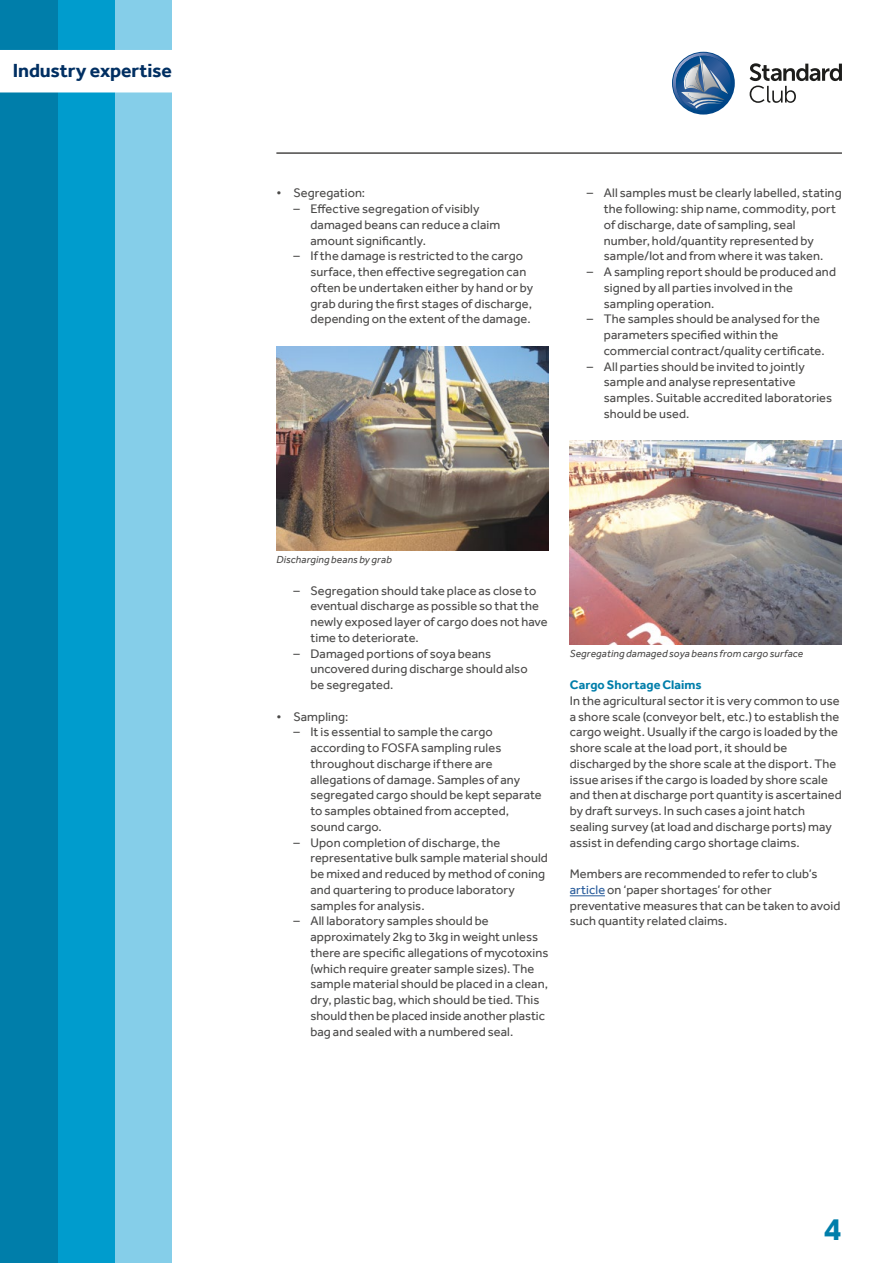
<style>
.page{position:relative;width:893px;height:1263px;background:#fff}
.page>*{position:absolute;margin:0;border:0;box-sizing:border-box;transform-origin:0 0}
.t1{font:700 33px "Effra";color:#007eaa}
.t2{font:700 19.5px "Effra";letter-spacing:-.005em;color:#002f62}
.t3{font:12.75px/15.8px "Effra";letter-spacing:.005em;color:#4a4948}
.t4{font:700 12.75px "Effra";letter-spacing:.005em;color:#007eaa}
.t5{font:italic 10.5px "Effra";letter-spacing:.01em;color:#4a4948}
.s1{color:#275b9b}
</style>
<div class="page">
<div style="left:114px;top:0;width:57px;height:1263px;background:#85cee9"></div>
<div style="left:57px;top:0;width:57px;height:1263px;background:#009ccd"></div>
<div style="left:0;top:0;width:58px;height:1263px;background:#007eaa"></div>
<svg style="left:750px;top:63px;width:92px;height:40px"></svg>
<svg style="left:673px;top:53px;width:61px;height:61px"></svg>
<img style="left:688px;top:93px;width:33px;height:6px">
<img style="left:684px;top:67px;width:18px;height:24px">
<div style="left:0;top:50px;width:171px;height:42px;background:#fff"></div>
<hr style="left:276px;top:152px;width:566px;height:2px;background:#4a4948">
<img style="left:276px;top:346px;width:273px;height:204px">
<hr style="left:570px;top:895px;width:35px;height:1px;background:#275b9b">
<img style="left:570px;top:440px;width:272px;height:204px">
<h2 class="t2" style="left:13px;top:59px;width:161px">Industry expertise</h2>
<p class="t3" style="left:276px;top:185px;width:90px">• Segregation:</p>
<p class="t3" style="left:310px;top:201px;width:191px;text-indent:-17px">– Effective segregation of visibly damaged beans can reduce a claim amount significantly.</p>
<p class="t3" style="left:310px;top:248px;width:224px;text-indent:-17px">– If the damage is restricted to the cargo surface, then effective segregation can often be undertaken either by hand or by grab during the first stages of discharge, depending on the extent of the damage.</p>
<p class="t3" style="left:604px;top:185px;width:239px;text-indent:-17px">– All samples must be clearly labelled, stating the following: ship name, commodity, port of discharge, date of sampling, seal number, hold/quantity represented by sample/lot and from where it was taken.</p>
<p class="t3" style="left:604px;top:264px;width:234px;text-indent:-17px">– A sampling report should be produced and signed by all parties involved in the sampling operation.</p>
<p class="t3" style="left:604px;top:311px;width:222px;text-indent:-17px">– The samples should be analysed for the parameters specified within the commercial contract/quality certificate.</p>
<p class="t3" style="left:604px;top:358px;width:230px;text-indent:-17px">– All parties should be invited to jointly sample and analyse representative samples. Suitable accredited laboratories should be used.</p>
<p class="t5" style="left:276px;top:553px;width:117px">Discharging beans by grab</p>
<p class="t3" style="left:310px;top:582px;width:239px;text-indent:-17px">– Segregation should take place as close to eventual discharge as possible so that the newly exposed layer of cargo does not have time to deteriorate.</p>
<p class="t3" style="left:310px;top:645px;width:219px;text-indent:-17px">– Damaged portions of soya beans uncovered during discharge should also be segregated.</p>
<p class="t3" style="left:276px;top:708px;width:74px">• Sampling:</p>
<p class="t3" style="left:310px;top:724px;width:233px;text-indent:-17px">– It is essential to sample the cargo according to FOSFA sampling rules throughout discharge if there are allegations of damage. Samples of any segregated cargo should be kept separate to samples obtained from accepted, sound cargo.</p>
<p class="t3" style="left:310px;top:834px;width:239px;text-indent:-17px">– Upon completion of discharge, the representative bulk sample material should be mixed and reduced by method of coning and quartering to produce laboratory samples for analysis.</p>
<p class="t3" style="left:310px;top:913px;width:239px;text-indent:-17px">– All laboratory samples should be approximately 2kg to 3kg in weight unless there are specific allegations of mycotoxins (which require greater sample sizes). The sample material should be placed in a clean, dry, plastic bag, which should be tied. This should then be placed inside another plastic bag and sealed with a numbered seal.</p>
<p class="t5" style="left:570px;top:647px;width:235px">Segregating damaged soya beans from cargo surface</p>
<p class="t4" style="left:570px;top:677px;width:133px">Cargo Shortage Claims</p>
<p class="t3" style="left:570px;top:693px;width:274px">In the agricultural sector it is very common to use a shore scale (conveyor belt, etc.) to establish the cargo weight. Usually if the cargo is loaded by the shore scale at the load port, it should be discharged by the shore scale at the disport. The issue arises if the cargo is loaded by shore scale and then at discharge port quantity is ascertained by draft surveys. In such cases a joint hatch sealing survey (at load and discharge ports) may assist in defending cargo shortage claims.</p>
<p class="t3" style="left:570px;top:866px;width:272px">Members are recommended to refer to club’s <span class="s1">article</span> on ‘paper shortages’ for other preventative measures that can be taken to avoid such quantity related claims.</p>
<h1 class="t1" style="left:824px;top:1209px;width:19px">4</h1>
</div>
